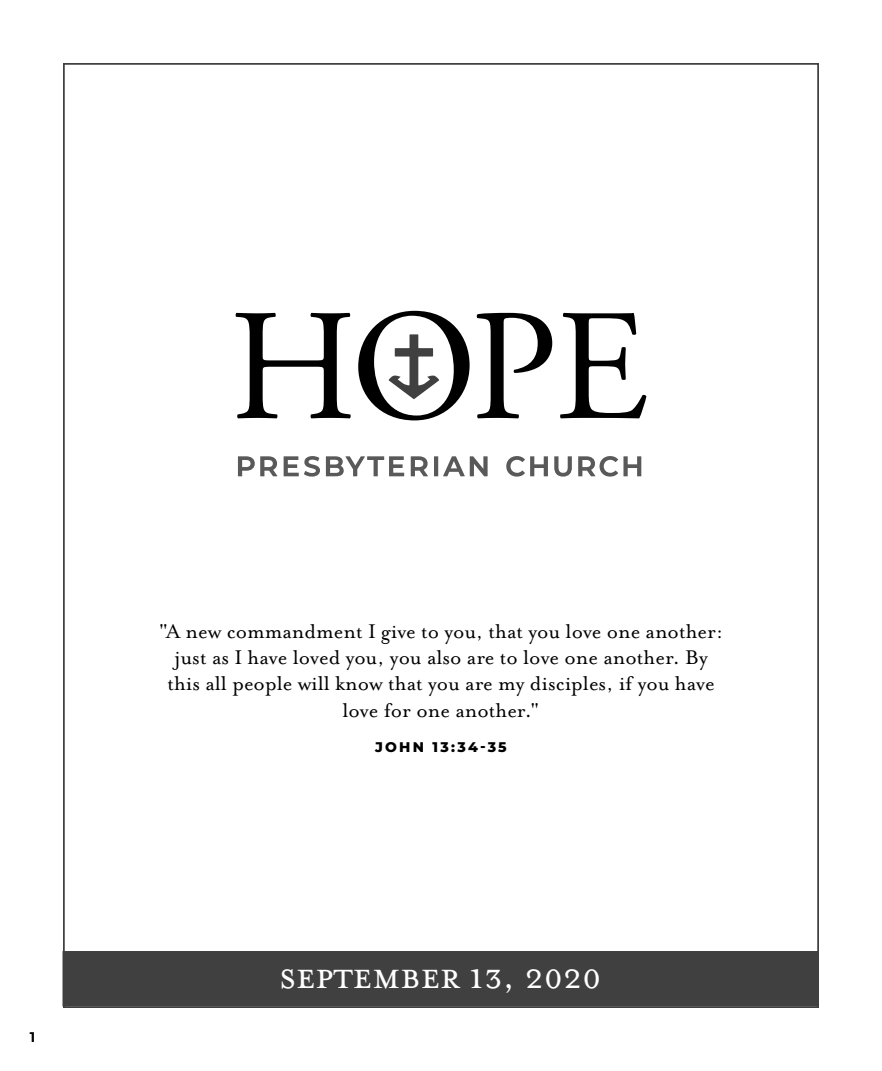
<style>
.page{position:relative;width:882px;height:1071px;background:#fff}
.page>*{position:absolute;margin:0;border:0;box-sizing:border-box;transform-origin:0 0}
.Cover__Date{font:42px "Mrs Eaves All Small Caps OT";letter-spacing:-.01em;color:#fff}
.Cover__Verse{font:22.75px/26.2px "Mrs Eaves OT";color:#000;text-align:center}
.Cover__Verse_Referen{font:800 14px "Montserrat";letter-spacing:.16em;color:#000}
.t1{font:700 14px "Montserrat";color:#000}
</style>
<div class="page">
<svg style="left:238px;top:456px;width:39px;height:20px"></svg>
<svg style="left:284px;top:456px;width:36px;height:21px"></svg>
<svg style="left:326px;top:456px;width:78px;height:20px"></svg>
<svg style="left:411px;top:456px;width:17px;height:20px"></svg>
<hr style="left:434px;top:456px;width:4px;height:20px;background:#595959">
<svg style="left:443px;top:456px;width:45px;height:20px"></svg>
<svg style="left:506px;top:456px;width:42px;height:21px"></svg>
<svg style="left:554px;top:456px;width:18px;height:21px"></svg>
<svg style="left:578px;top:456px;width:63px;height:21px"></svg>
<svg style="left:235px;top:313px;width:116px;height:105px"></svg>
<svg style="left:358px;top:311px;width:112px;height:109px"></svg>
<svg style="left:476px;top:313px;width:76px;height:105px"></svg>
<svg style="left:560px;top:313px;width:86px;height:105px"></svg>
<div style="left:63px;top:952px;width:755px;height:54px;background:#404040"></div>
<div style="left:63px;top:951px;width:756px;height:55px;border:2px solid #404040"></div>
<p class="t1" style="left:30px;top:1027px;width:7px">1</p>
<p class="Cover__Verse" style="left:159px;top:618px;width:566px">"A new commandment I give to you, that you love one another: just as I have loved you, you also are to love one another. By this all people will know that you are my disciples, if you have love for one another."</p>
<p class="Cover__Verse_Referen" style="left:375px;top:737px;width:133px">JOHN 13:34-35</p>
<p class="Cover__Date" style="left:279px;top:953px;width:324px">September 13, 2020</p>
</div>
